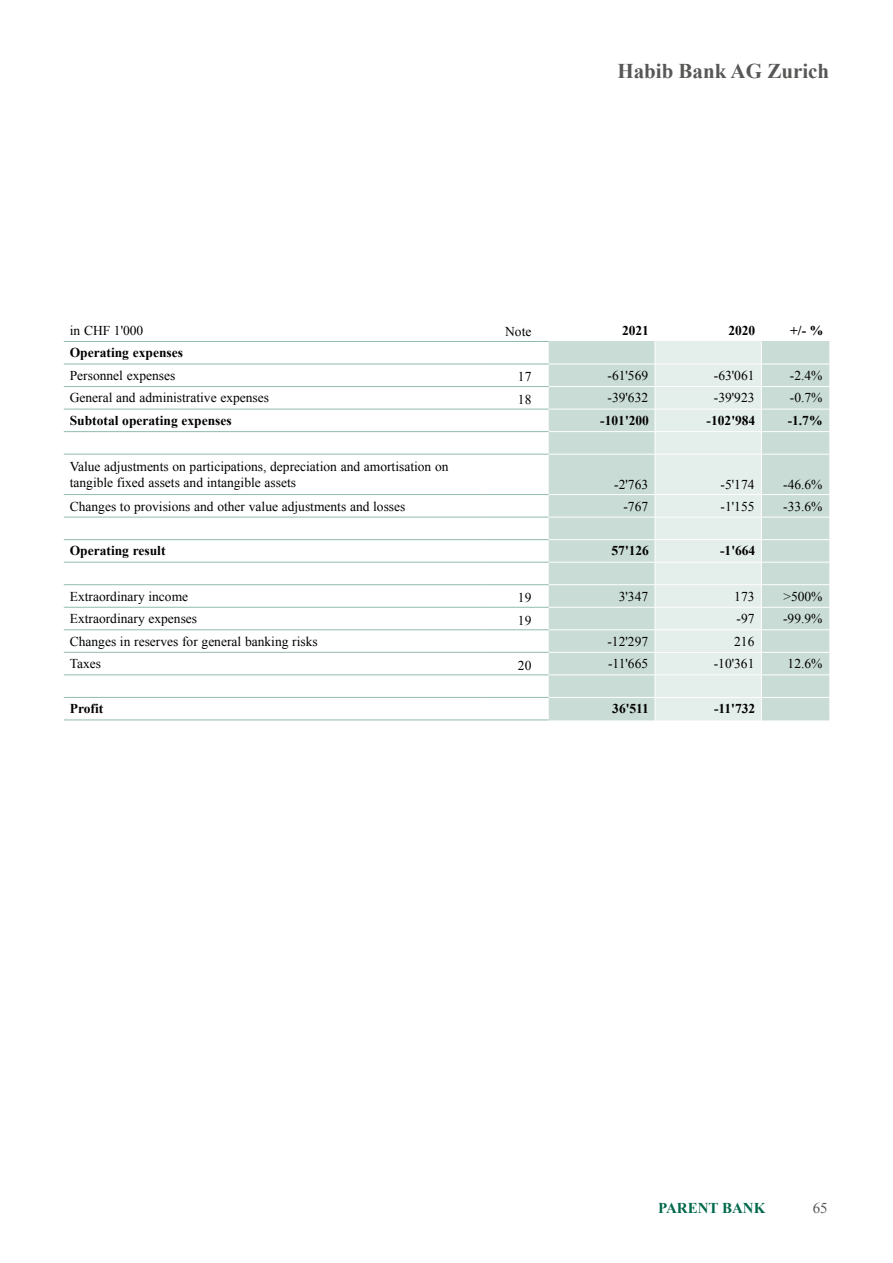
<style>
.page{position:relative;width:893px;height:1263px;background:#fff}
.page>*{position:absolute;margin:0;border:0;box-sizing:border-box;transform-origin:0 0}
.t1{font:700 21px "Times New Roman";color:#575756}
.t2{font:700 15px "Times New Roman";color:#00684b}
.t3{font:15px "Times New Roman";color:#575756}
.t4{font:13.5px/16.2px "Times New Roman";color:#000}
.t5{font:700 13.5px "Times New Roman";color:#000}
</style>
<div class="page">
<div style="left:549px;top:342px;width:280px;height:377px;background:#c9dcd5"></div>
<hr style="left:64px;top:341px;width:421px;height:1px;background:#92bbad">
<hr style="left:485px;top:341px;width:64px;height:1px;background:#92bbad">
<hr style="left:549px;top:341px;width:106px;height:1px;background:#c9dcd5">
<hr style="left:64px;top:364px;width:421px;height:1px;background:#92bbad">
<hr style="left:485px;top:364px;width:64px;height:1px;background:#92bbad">
<hr style="left:549px;top:364px;width:106px;height:1px;background:#fff">
<hr style="left:64px;top:386px;width:421px;height:1px;background:#92bbad">
<hr style="left:485px;top:386px;width:64px;height:1px;background:#92bbad">
<hr style="left:549px;top:386px;width:106px;height:1px;background:#fff">
<hr style="left:64px;top:409px;width:421px;height:1px;background:#92bbad">
<hr style="left:485px;top:409px;width:64px;height:1px;background:#92bbad">
<hr style="left:549px;top:409px;width:106px;height:1px;background:#fff">
<hr style="left:64px;top:431px;width:421px;height:1px;background:#92bbad">
<hr style="left:485px;top:431px;width:64px;height:1px;background:#92bbad">
<hr style="left:549px;top:431px;width:106px;height:1px;background:#fff">
<hr style="left:64px;top:454px;width:421px;height:1px;background:#92bbad">
<hr style="left:485px;top:454px;width:64px;height:1px;background:#92bbad">
<hr style="left:549px;top:454px;width:106px;height:1px;background:#fff">
<hr style="left:64px;top:494px;width:421px;height:1px;background:#92bbad">
<hr style="left:485px;top:494px;width:64px;height:1px;background:#92bbad">
<hr style="left:549px;top:494px;width:106px;height:1px;background:#fff">
<hr style="left:64px;top:517px;width:421px;height:1px;background:#92bbad">
<hr style="left:485px;top:517px;width:64px;height:1px;background:#92bbad">
<hr style="left:549px;top:517px;width:106px;height:1px;background:#fff">
<hr style="left:64px;top:539px;width:421px;height:1px;background:#92bbad">
<hr style="left:485px;top:539px;width:64px;height:1px;background:#92bbad">
<hr style="left:549px;top:539px;width:106px;height:1px;background:#fff">
<hr style="left:64px;top:562px;width:421px;height:1px;background:#92bbad">
<hr style="left:485px;top:562px;width:64px;height:1px;background:#92bbad">
<hr style="left:549px;top:562px;width:106px;height:1px;background:#fff">
<hr style="left:64px;top:584px;width:421px;height:1px;background:#92bbad">
<hr style="left:485px;top:584px;width:64px;height:1px;background:#92bbad">
<hr style="left:549px;top:584px;width:106px;height:1px;background:#fff">
<hr style="left:64px;top:607px;width:421px;height:1px;background:#92bbad">
<hr style="left:485px;top:607px;width:64px;height:1px;background:#92bbad">
<hr style="left:549px;top:607px;width:106px;height:1px;background:#fff">
<hr style="left:64px;top:629px;width:421px;height:1px;background:#92bbad">
<hr style="left:485px;top:629px;width:64px;height:1px;background:#92bbad">
<hr style="left:549px;top:629px;width:106px;height:1px;background:#fff">
<hr style="left:64px;top:652px;width:421px;height:1px;background:#92bbad">
<hr style="left:485px;top:652px;width:64px;height:1px;background:#92bbad">
<hr style="left:762px;top:341px;width:67px;height:1px;background:#c9dcd5">
<hr style="left:761px;top:364px;width:68px;height:1px;background:#fff">
<hr style="left:761px;top:386px;width:68px;height:1px;background:#fff">
<hr style="left:761px;top:409px;width:68px;height:1px;background:#fff">
<hr style="left:761px;top:431px;width:68px;height:1px;background:#fff">
<hr style="left:761px;top:454px;width:68px;height:1px;background:#fff">
<hr style="left:761px;top:494px;width:68px;height:1px;background:#fff">
<hr style="left:761px;top:517px;width:68px;height:1px;background:#fff">
<hr style="left:761px;top:539px;width:68px;height:1px;background:#fff">
<hr style="left:761px;top:562px;width:68px;height:1px;background:#fff">
<hr style="left:761px;top:584px;width:68px;height:1px;background:#fff">
<hr style="left:761px;top:607px;width:68px;height:1px;background:#fff">
<hr style="left:761px;top:629px;width:68px;height:1px;background:#fff">
<hr style="left:761px;top:652px;width:68px;height:1px;background:#fff">
<hr style="left:761px;top:674px;width:68px;height:1px;background:#fff">
<hr style="left:549px;top:652px;width:106px;height:1px;background:#fff">
<hr style="left:64px;top:674px;width:421px;height:1px;background:#92bbad">
<hr style="left:485px;top:674px;width:64px;height:1px;background:#92bbad">
<hr style="left:549px;top:674px;width:106px;height:1px;background:#fff">
<hr style="left:64px;top:697px;width:421px;height:1px;background:#92bbad">
<hr style="left:485px;top:697px;width:64px;height:1px;background:#92bbad">
<hr style="left:549px;top:697px;width:106px;height:1px;background:#fff">
<hr style="left:64px;top:719px;width:421px;height:1px;background:#92bbad">
<hr style="left:485px;top:719px;width:64px;height:1px;background:#92bbad">
<hr style="left:549px;top:719px;width:106px;height:1px;background:#c9dcd5">
<hr style="left:761px;top:697px;width:68px;height:1px;background:#fff">
<svg style="left:655px;top:341px;width:107px;height:380px;background:#e5eeec"></svg>
<hr style="left:762px;top:719px;width:67px;height:1px;background:#c9dcd5">
<h1 class="t1" style="left:617px;top:56px;width:213px">Habib Bank AG Zurich</h1>
<p class="t4" style="left:70px;top:322px;width:75px">in CHF 1'000</p>
<p class="t4" style="left:505px;top:324px;width:28px">Note</p>
<p class="t5" style="left:622px;top:321px;width:28px">2021</p>
<p class="t5" style="left:728px;top:321px;width:28px">2020</p>
<p class="t5" style="left:790px;top:321px;width:35px">+/- %</p>
<p class="t5" style="left:70px;top:343px;width:115px">Operating expenses</p>
<p class="t4" style="left:70px;top:367px;width:107px">Personnel expenses</p>
<p class="t4" style="left:518px;top:369px;width:15px">17</p>
<p class="t4" style="left:607px;top:367px;width:42px">-61'569</p>
<p class="t4" style="left:714px;top:367px;width:42px">-63'061</p>
<p class="t4" style="left:790px;top:367px;width:34px">-2.4%</p>
<p class="t4" style="left:70px;top:390px;width:201px">General and administrative expenses</p>
<p class="t4" style="left:518px;top:391px;width:15px">18</p>
<p class="t4" style="left:607px;top:390px;width:42px">-39'632</p>
<p class="t4" style="left:714px;top:390px;width:42px">-39'923</p>
<p class="t4" style="left:790px;top:390px;width:34px">-0.7%</p>
<p class="t5" style="left:70px;top:411px;width:163px">Subtotal operating expenses</p>
<p class="t5" style="left:600px;top:411px;width:50px">-101'200</p>
<p class="t5" style="left:707px;top:411px;width:50px">-102'984</p>
<p class="t5" style="left:788px;top:411px;width:36px">-1.7%</p>
<p class="t4" style="left:70px;top:458px;width:380px">Value adjustments on participations, depreciation and amortisation on tangible fixed assets and intangible assets</p>
<p class="t4" style="left:614px;top:476px;width:35px">-2'763</p>
<p class="t4" style="left:721px;top:476px;width:35px">-5'174</p>
<p class="t4" style="left:783px;top:476px;width:41px">-46.6%</p>
<p class="t4" style="left:70px;top:498px;width:337px">Changes to provisions and other value adjustments and losses</p>
<p class="t4" style="left:623px;top:498px;width:26px">-767</p>
<p class="t4" style="left:721px;top:498px;width:35px">-1'155</p>
<p class="t4" style="left:783px;top:498px;width:41px">-33.6%</p>
<p class="t5" style="left:70px;top:542px;width:97px">Operating result</p>
<p class="t5" style="left:611px;top:542px;width:39px">57'126</p>
<p class="t5" style="left:720px;top:542px;width:37px">-1'664</p>
<p class="t4" style="left:70px;top:588px;width:120px">Extraordinary income</p>
<p class="t4" style="left:518px;top:589px;width:15px">19</p>
<p class="t4" style="left:619px;top:588px;width:31px">3'347</p>
<p class="t4" style="left:734px;top:588px;width:22px">173</p>
<p class="t4" style="left:783px;top:588px;width:41px">&gt;500%</p>
<p class="t4" style="left:70px;top:610px;width:129px">Extraordinary expenses</p>
<p class="t4" style="left:518px;top:612px;width:15px">19</p>
<p class="t4" style="left:736px;top:610px;width:19px">-97</p>
<p class="t4" style="left:783px;top:610px;width:41px">-99.9%</p>
<p class="t4" style="left:70px;top:633px;width:249px">Changes in reserves for general banking risks</p>
<p class="t4" style="left:607px;top:633px;width:42px">-12'297</p>
<p class="t4" style="left:734px;top:633px;width:22px">216</p>
<p class="t4" style="left:70px;top:655px;width:33px">Taxes</p>
<p class="t4" style="left:518px;top:657px;width:15px">20</p>
<p class="t4" style="left:608px;top:655px;width:42px">-11'665</p>
<p class="t4" style="left:714px;top:655px;width:42px">-10'361</p>
<p class="t4" style="left:788px;top:655px;width:36px">12.6%</p>
<p class="t5" style="left:70px;top:699px;width:35px">Profit</p>
<p class="t5" style="left:612px;top:699px;width:38px">36'511</p>
<p class="t5" style="left:714px;top:699px;width:43px">-11'732</p>
<p class="t2" style="left:658px;top:1198px;width:109px">PARENT BANK</p>
<p class="t3" style="left:813px;top:1198px;width:16px">65</p>
</div>
